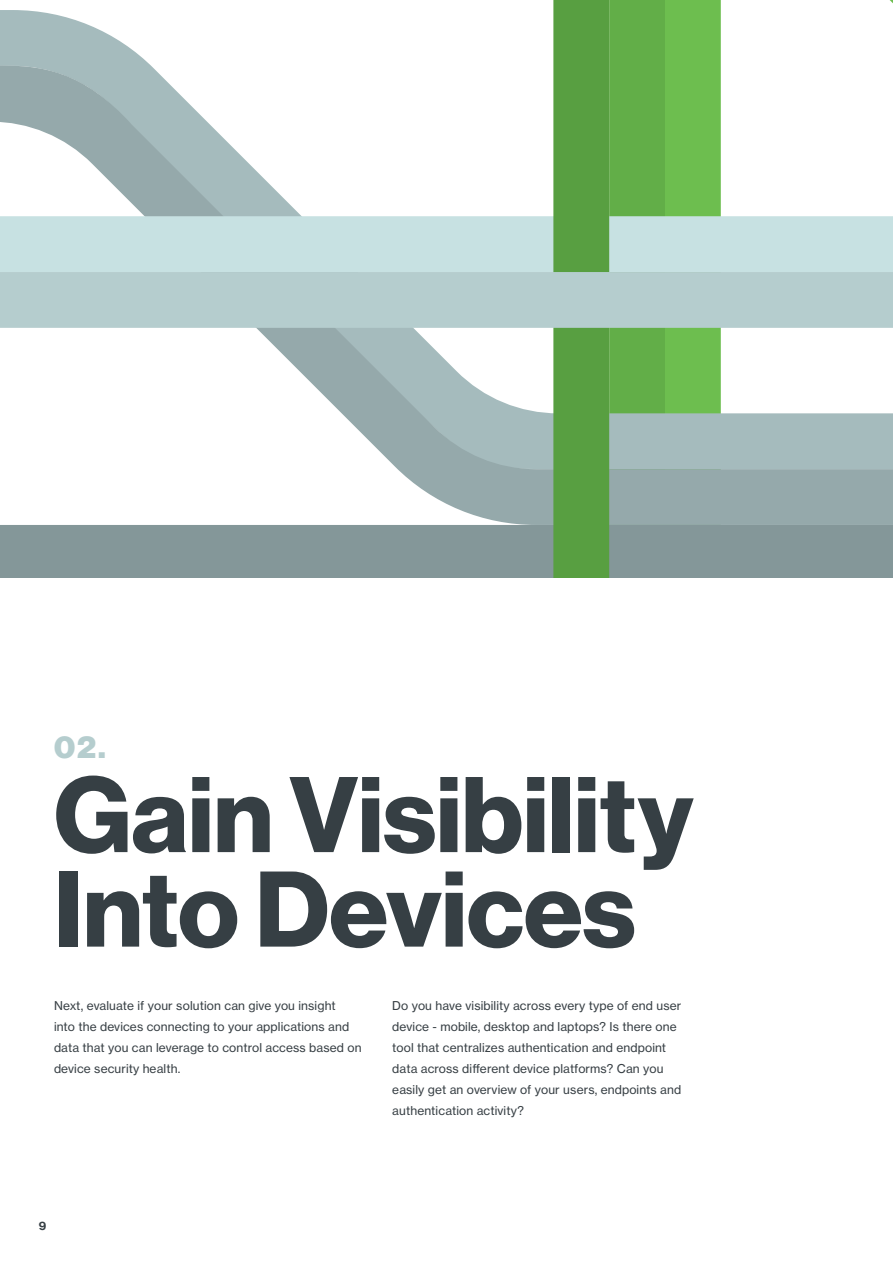
<style>
.page{position:relative;width:893px;height:1263px;background:#fff}
.page>*{position:absolute;margin:0;border:0;box-sizing:border-box;transform-origin:0 0}
.t1{font:105px/94.5px "N Haas Grotesk DS Pro 75 Bd";color:#363f44}
.t2{font:30px "N Haas Grotesk DS Pro 95 Blk";color:#b5cdce}
.t3{font:12px/21px "N Haas Grotesk TX Pro 55 Rg";letter-spacing:.01em;color:#373f44}
.t4{font:11.55px "N Haas Grotesk TX Pro 75 Bd";color:#363f44}
</style>
<div class="page">
<svg style="left:0;top:0;width:893px;height:578px"></svg>
<h2 class="t2" style="left:54px;top:729px;width:53px">02.</h2>
<h1 class="t1" style="left:54px;top:769px;width:641px">Gain Visibility<br>Into Devices</h1>
<p class="t3" style="left:54px;top:995px;width:309px">Next, evaluate if your solution can give you insight<br>into the devices connecting to your applications and data that you can leverage to control access based on device security health.</p>
<p class="t3" style="left:392px;top:995px;width:291px">Do you have visibility across every type of end user device - mobile, desktop and laptops? Is there one tool that centralizes authentication and endpoint data across different device platforms? Can you easily get an overview of your users, endpoints and authentication activity?</p>
<p class="t4" style="left:39px;top:1218px;width:9px">9</p>
</div>
